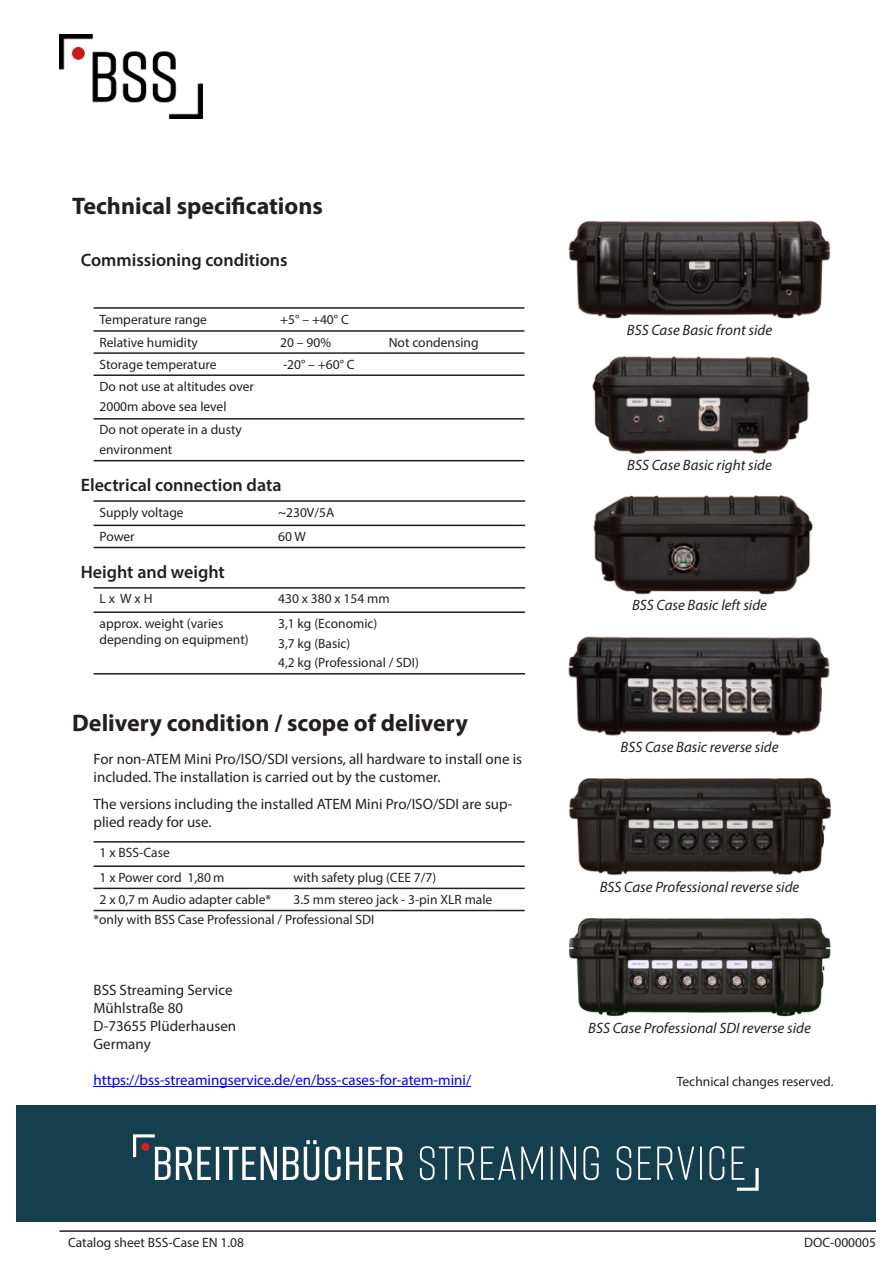
<style>
.page{position:relative;width:893px;height:1263px;background:#fff}
.page>*{position:absolute;margin:0;border:0;box-sizing:border-box;transform-origin:0 0}
.t1{font:700 24px "Myriad Pro";color:#231f20}
.t2{font:600 18px "Myriad Pro";color:#231f20}
.t3{font:15px/18px "Myriad Pro";color:#231f20}
.t4{font:italic 15px "Myriad Pro";color:#231f20}
.t5{font:15px "Myriad Pro";color:#00f}
.t6{font:13.5px/19.6px "Myriad Pro";color:#231f20}
</style>
<div class="page">
<hr style="left:60px;top:1230px;width:816px;height:2px;background:#231f20">
<div style="left:17px;top:1106px;width:859px;height:116px;background:#153f4e"></div>
<svg style="left:133px;top:1134px;width:626px;height:57px"></svg>
<hr style="left:94px;top:500px;width:431px;height:2px;background:#231f20">
<hr style="left:94px;top:525px;width:431px;height:1px;background:#231f20">
<hr style="left:94px;top:547px;width:431px;height:1px;background:#231f20">
<hr style="left:94px;top:587px;width:431px;height:2px;background:#231f20">
<hr style="left:94px;top:611px;width:431px;height:2px;background:#231f20">
<hr style="left:94px;top:673px;width:431px;height:1px;background:#231f20">
<hr style="left:94px;top:841px;width:431px;height:2px;background:#231f20">
<hr style="left:94px;top:865px;width:431px;height:2px;background:#231f20">
<hr style="left:94px;top:888px;width:431px;height:1px;background:#231f20">
<hr style="left:94px;top:910px;width:431px;height:1px;background:#231f20">
<hr style="left:94px;top:307px;width:430px;height:2px;background:#231f20">
<hr style="left:94px;top:330px;width:430px;height:2px;background:#231f20">
<hr style="left:94px;top:352px;width:430px;height:2px;background:#231f20">
<hr style="left:94px;top:374px;width:430px;height:2px;background:#231f20">
<hr style="left:94px;top:418px;width:430px;height:2px;background:#231f20">
<hr style="left:94px;top:460px;width:430px;height:1px;background:#231f20">
<hr style="left:94px;top:1086px;width:377px;height:1px;background:#00f">
<img style="left:568px;top:220px;width:263px;height:99px">
<img style="left:568px;top:636px;width:262px;height:100px">
<img style="left:593px;top:495px;width:220px;height:100px">
<img style="left:592px;top:356px;width:218px;height:99px">
<img style="left:569px;top:777px;width:262px;height:99px">
<img style="left:568px;top:918px;width:263px;height:99px">
<img style="left:60px;top:34px;width:142px;height:84px">
<h1 class="t1" style="left:72px;top:196px;width:252px">Technical specifications</h1>
<h2 class="t2" style="left:81px;top:252px;width:208px">Commissioning conditions</h2>
<p class="t6" style="left:100px;top:310px;width:109px">Temperature range</p>
<p class="t6" style="left:280px;top:310px;width:70px">+5° – +40° C</p>
<p class="t6" style="left:100px;top:333px;width:100px">Relative humidity</p>
<p class="t6" style="left:280px;top:333px;width:52px">20 – 90%</p>
<p class="t6" style="left:389px;top:333px;width:91px">Not condensing</p>
<p class="t6" style="left:100px;top:355px;width:119px">Storage temperature</p>
<p class="t6" style="left:283px;top:355px;width:73px">-20° – +60° C</p>
<p class="t6" style="left:100px;top:378px;width:156px">Do not use at altitudes over<br>2000m above sea level</p>
<p class="t6" style="left:100px;top:421px;width:144px">Do not operate in a dusty environment</p>
<h2 class="t2" style="left:81px;top:478px;width:202px">Electrical connection data</h2>
<p class="t6" style="left:100px;top:503px;width:86px">Supply voltage</p>
<p class="t6" style="left:278px;top:503px;width:58px">~230V/5A</p>
<p class="t6" style="left:100px;top:528px;width:37px">Power</p>
<p class="t6" style="left:278px;top:528px;width:29px">60W</p>
<h2 class="t2" style="left:81px;top:565px;width:146px">Height and weight</h2>
<p class="t6" style="left:100px;top:590px;width:54px">Lx WxH</p>
<p class="t6" style="left:278px;top:590px;width:113px">430 x 380 x 154 mm</p>
<p class="t6" style="left:100px;top:616px;width:151px;line-height:16.2px">approx. weight (varies depending on equipment)</p>
<p class="t6" style="left:278px;top:615px;width:142px">3,1 kg (Economic)<br>3,7 kg (Basic)<br>4,2 kg (Professional / SDI)</p>
<h1 class="t1" style="left:72px;top:713px;width:397px">Delivery condition / scope of delivery</h1>
<p class="t3" style="left:94px;top:751px;width:430px">For non-ATEM Mini Pro/ISO/SDI versions, all hardware to install one is included. The installation is carried out by the customer.</p>
<p class="t3" style="left:94px;top:796px;width:420px">The versions including the installed ATEM Mini Pro/ISO/SDI are sup‐ plied ready for use.</p>
<p class="t6" style="left:100px;top:842px;width:126px;line-height:24.3px">1 x BSS-Case<br>1 x Power cord 1,80 m</p>
<p class="t6" style="left:293px;top:868px;width:144px">with safety plug (CEE 7/7)</p>
<p class="t6" style="left:100px;top:891px;width:173px">2 x 0,7 m Audio adapter cable*</p>
<p class="t6" style="left:293px;top:891px;width:200px">3.5 mm stereo jack - 3-pin XLR male</p>
<p class="t6" style="left:94px;top:911px;width:282px">*only with BSS Case Professional / Professional SDI</p>
<p class="t3" style="left:94px;top:982px;width:144px">BSS Streaming Service<br>Mühlstraße 80<br>D-73655 Plüderhausen<br>Germany</p>
<p class="t5" style="left:94px;top:1073px;width:379px">https://bss-streamingservice.de/en/bss-cases-for-atem-mini/</p>
<p class="t4" style="left:627px;top:324px;width:147px">BSS Case Basic front side</p>
<p class="t4" style="left:627px;top:458px;width:146px">BSS Case Basic right side</p>
<p class="t4" style="left:632px;top:599px;width:137px">BSS Case Basic left side</p>
<p class="t4" style="left:621px;top:741px;width:159px">BSS Case Basic reverse side</p>
<p class="t4" style="left:600px;top:881px;width:201px">BSS Case Professional reverse side</p>
<p class="t4" style="left:588px;top:1021px;width:224px">BSS Case Professional SDI reverse side</p>
<p class="t6" style="left:677px;top:1073px;width:158px">Technical changes reserved.</p>
<p class="t6" style="left:68px;top:1233px;width:178px">Catalog sheet BSS-Case EN 1.08</p>
<p class="t6" style="left:804px;top:1233px;width:73px">DOC-000005</p>
</div>
